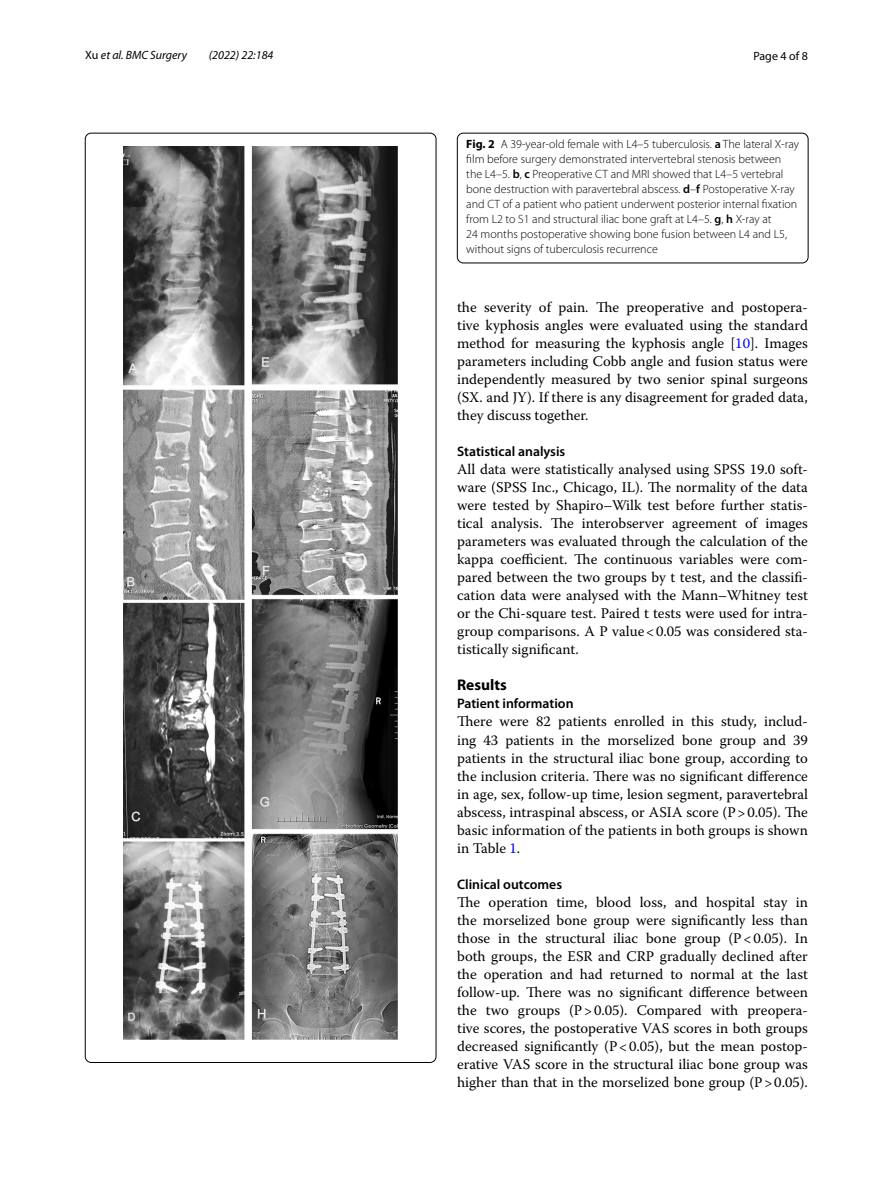
<style>
.page{position:relative;width:893px;height:1187px;background:#fff}
.page>*{position:absolute;margin:0;border:0;box-sizing:border-box;transform-origin:0 0}
.t1{font:700 15.45px "Myriad Pro";color:#000}
.t2{font:14.7px/18px "Warnock Pro";color:#000;text-align:justify}
.t3{font:600 13.8px "Myriad Pro";color:#000}
.t4{font:300 12px/15px "Myriad Pro";color:#000}
.t5{font:italic 12px "Myriad Pro";color:#000}
.t6{font:12px "Myriad Pro";color:#000}
.s1{font-style:normal}
.s2{font-weight:700}
.s3{font-weight:600}
.s4{color:#00f}
</style>
<div class="page">
<img style="left:124px;top:147px;width:274px;height:892px">
<div style="left:457px;top:133px;width:351px;height:130px;border:1px solid #000;border-radius:6px"></div>
<p class="t5" style="left:85px;top:48px;width:103px"><span class="s1">Xu</span> et al. BMC Surgery</p>
<p class="t5" style="left:209px;top:48px;width:66px">(2022) 22:184</p>
<p class="t6" style="left:753px;top:48px;width:56px">Page 4 of 8</p>
<p class="t4" style="left:466px;top:137px;width:334px"><span class="s2">Fig. 2</span> A 39-year-old female with L4–5 tuberculosis. <span class="s3">a</span> The lateral X-ray film before surgery demonstrated intervertebral stenosis between the L4–5. <span class="s3">b</span>, <span class="s3">c</span> Preoperative CT and MRI showed that L4–5 vertebral bone destruction with paravertebral abscess. <span class="s3">d</span>–<span class="s3">f</span> Postoperative X-ray and CT of a patient who patient underwent posterior internal fixation from L2 to S1 and structural iliac bone graft at L4–5. <span class="s3">g</span>, <span class="s3">h</span> X-ray at<br>24 months postoperative showing bone fusion between L4 and L5, without signs of tuberculosis recurrence</p>
<p class="t2" style="left:457px;top:298px;width:352px">the severity of pain. The preoperative and postopera&shy;tive kyphosis angles were evaluated using the standard method for measuring the kyphosis angle [<span class="s4">10</span>]. Images parameters including Cobb angle and fusion status were independently measured by two senior spinal surgeons (SX. and JY). If there is any disagreement for graded data, they discuss together.</p>
<p class="t3" style="left:457px;top:443px;width:110px">Statistical analysis</p>
<p class="t2" style="left:457px;top:460px;width:352px">All data were statistically analysed using SPSS 19.0 soft&shy;ware (SPSS Inc., Chicago, IL). The normality of the data were tested by Shapiro–Wilk test before further statis&shy;tical analysis. The interobserver agreement of images parameters was evaluated through the calculation of the kappa coefficient. The continuous variables were com&shy;pared between the two groups by t test, and the classifi&shy;cation data were analysed with the Mann–Whitney test or the Chi-square test. Paired t tests were used for intra&shy;group comparisons. A P value&lt;0.05 was considered sta&shy;tistically significant.</p>
<p class="t1" style="left:457px;top:675px;width:51px">Results</p>
<p class="t3" style="left:457px;top:695px;width:118px">Patient information</p>
<p class="t2" style="left:457px;top:712px;width:352px">There were 82 patients enrolled in this study, includ&shy;ing 43 patients in the morselized bone group and 39 patients in the structural iliac bone group, according to the inclusion criteria. There was no significant difference in age, sex, follow-up time, lesion segment, paravertebral abscess, intraspinal abscess, or ASIA score (P&gt;0.05). The basic information of the patients in both groups is shown in Table <span class="s4">1</span>.</p>
<p class="t3" style="left:457px;top:875px;width:107px">Clinical outcomes</p>
<p class="t2" style="left:457px;top:892px;width:352px">The operation time, blood loss, and hospital stay in the morselized bone group were significantly less than those in the structural iliac bone group (P&lt;0.05). In both groups, the ESR and CRP gradually declined after the operation and had returned to normal at the last follow-up. There was no significant difference between the two groups (P&gt;0.05). Compared with preopera&shy;tive scores, the postoperative VAS scores in both groups decreased significantly (P&lt;0.05), but the mean postop&shy;erative VAS score in the structural iliac bone group was higher than that in the morselized bone group (P&gt;0.05).</p>
</div>
